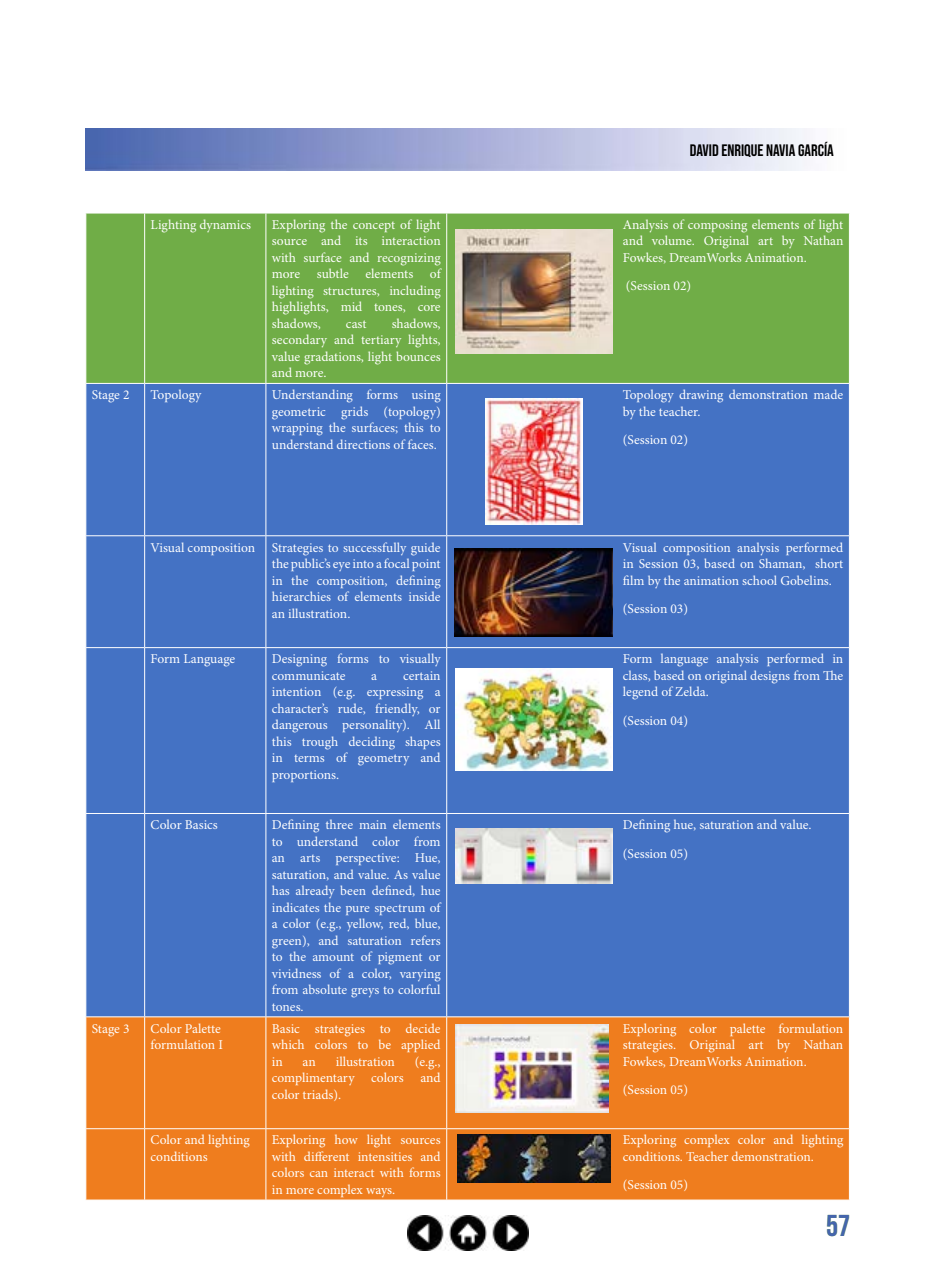
<style>
.page{position:relative;width:936px;height:1276px;background:#fff}
.page>*{position:absolute;margin:0;border:0;box-sizing:border-box;transform-origin:0 0}
.t1{font:30px "Bebas Neue";color:#4565ad}
.t2{font:16.5px "Bebas Neue";color:#000}
.t3{font:13.5px/16.5px "Minion Pro";color:#fff;text-align:justify}
</style>
<div class="page">
<img style="left:407px;top:1215px;width:121px;height:36px">
<div style="left:86px;top:214px;width:763px;height:169px;background:#70ad47"></div>
<div style="left:86px;top:384px;width:763px;height:632px;background:#4472c4"></div>
<div style="left:86px;top:1017px;width:763px;height:182px;background:#ef7d1e"></div>
<hr style="left:144px;top:213px;width:1px;height:170px;background:#fff">
<hr style="left:265px;top:213px;width:1px;height:170px;background:#fff">
<hr style="left:446px;top:213px;width:1px;height:170px;background:#fff">
<hr style="left:144px;top:384px;width:1px;height:151px;background:#fff">
<hr style="left:265px;top:384px;width:1px;height:151px;background:#fff">
<hr style="left:446px;top:384px;width:1px;height:151px;background:#fff">
<hr style="left:85px;top:535px;width:60px;height:1px;background:#fff">
<hr style="left:145px;top:535px;width:121px;height:1px;background:#fff">
<hr style="left:144px;top:536px;width:1px;height:111px;background:#fff">
<hr style="left:266px;top:535px;width:180px;height:1px;background:#fff">
<hr style="left:265px;top:536px;width:1px;height:111px;background:#fff">
<hr style="left:446px;top:535px;width:403px;height:1px;background:#fff">
<hr style="left:446px;top:536px;width:1px;height:111px;background:#fff">
<hr style="left:85px;top:647px;width:60px;height:1px;background:#fff">
<hr style="left:145px;top:647px;width:121px;height:1px;background:#fff">
<hr style="left:144px;top:648px;width:1px;height:165px;background:#fff">
<hr style="left:266px;top:647px;width:180px;height:1px;background:#fff">
<hr style="left:265px;top:648px;width:1px;height:165px;background:#fff">
<hr style="left:446px;top:647px;width:403px;height:1px;background:#fff">
<hr style="left:446px;top:648px;width:1px;height:165px;background:#fff">
<hr style="left:85px;top:813px;width:60px;height:1px;background:#fff">
<hr style="left:145px;top:813px;width:121px;height:1px;background:#fff">
<hr style="left:144px;top:814px;width:1px;height:202px;background:#fff">
<hr style="left:266px;top:813px;width:180px;height:1px;background:#fff">
<hr style="left:265px;top:814px;width:1px;height:202px;background:#fff">
<hr style="left:446px;top:813px;width:403px;height:1px;background:#fff">
<hr style="left:446px;top:814px;width:1px;height:202px;background:#fff">
<hr style="left:144px;top:1017px;width:1px;height:111px;background:#fff">
<hr style="left:265px;top:1017px;width:1px;height:111px;background:#fff">
<hr style="left:446px;top:1017px;width:1px;height:111px;background:#fff">
<hr style="left:85px;top:1128px;width:60px;height:1px;background:#fff">
<hr style="left:145px;top:1128px;width:121px;height:1px;background:#fff">
<hr style="left:144px;top:1129px;width:1px;height:70px;background:#fff">
<hr style="left:266px;top:1128px;width:180px;height:1px;background:#fff">
<hr style="left:265px;top:1129px;width:1px;height:70px;background:#fff">
<hr style="left:446px;top:1128px;width:403px;height:1px;background:#fff">
<hr style="left:446px;top:1129px;width:1px;height:70px;background:#fff">
<img style="left:455px;top:230px;width:157px;height:124px">
<img style="left:485px;top:399px;width:98px;height:125px">
<img style="left:454px;top:549px;width:158px;height:87px">
<img style="left:455px;top:669px;width:157px;height:101px">
<img style="left:455px;top:828px;width:157px;height:56px">
<img style="left:455px;top:1024px;width:153px;height:88px">
<img style="left:457px;top:1134px;width:153px;height:48px">
<img style="left:86px;top:128px;width:721px;height:43px">
<p class="t3" style="left:151px;top:217px;width:102px">Lighting dynamics</p>
<p class="t3" style="left:272px;top:217px;width:170px">Exploring the concept of light source and its interaction with surface and recognizing more subtle elements of lighting structures, including highlights, mid tones, core shadows,</p>
<p class="t3" style="left:272px;top:316px;width:170px;text-indent:120px">shadows, secondary and tertiary lights, value gradations, light bounces and more.</p>
<p class="t3" style="left:346px;top:316px;width:22px">cast</p>
<p class="t2" style="left:689px;top:141px;width:146px">DAVID ENRIQUE NAVIA GARCÍA</p>
<p class="t3" style="left:623px;top:217px;width:222px">Analysis of composing elements of light and volume. Original art by Nathan Fowkes, DreamWorks Animation.</p>
<p class="t3" style="left:626px;top:278px;width:67px">(Session 02)</p>
<p class="t3" style="left:92px;top:387px;width:39px">Stage 2</p>
<p class="t3" style="left:151px;top:387px;width:52px">Topology</p>
<p class="t3" style="left:272px;top:387px;width:170px">Understanding forms using geometric grids (topology) wrapping the surfaces; this to understand directions of faces.</p>
<p class="t3" style="left:623px;top:387px;width:222px">Topology drawing demonstration made by the teacher.</p>
<p class="t3" style="left:623px;top:432px;width:67px">(Session 02)</p>
<p class="t3" style="left:272px;top:539px;width:170px;text-indent:-121px">Visual composition Strategies to successfully guide the public’s eye into a focal point in the composition, defining hierarchies of elements inside an illustration.</p>
<p class="t3" style="left:622px;top:539px;width:222px">Visual composition analysis performed in Session 03, based on Shaman, short film by the animation school Gobelins.</p>
<p class="t3" style="left:622px;top:601px;width:67px">(Session 03)</p>
<p class="t3" style="left:151px;top:651px;width:86px">Form Language</p>
<p class="t3" style="left:272px;top:651px;width:170px">Designing forms to visually communicate</p>
<p class="t3" style="left:272px;top:668px;width:170px;text-indent:131px">certain intention (e.g. expressing a character’s rude, friendly, or dangerous personality). All this trough deciding shapes in terms of geometry and proportions.</p>
<p class="t3" style="left:371px;top:668px;width:7px">a</p>
<p class="t3" style="left:622px;top:651px;width:222px">Form language analysis performed in class, based on original designs from The legend of Zelda.</p>
<p class="t3" style="left:622px;top:713px;width:67px">(Session 04)</p>
<p class="t3" style="left:151px;top:817px;width:69px">Color Basics</p>
<p class="t3" style="left:272px;top:817px;width:170px">Defining three main elements to understand color from an arts perspective: Hue, saturation, and value. As value has already been defined, hue indicates the pure spectrum of a color (e.g., yellow, red, blue, green), and saturation refers to the amount of pigment or vividness of a color, varying from absolute greys to colorful tones.</p>
<p class="t3" style="left:622px;top:811px;width:190px;line-height:28.5px">Defining hue, saturation and value. (Session 05)</p>
<p class="t3" style="left:92px;top:1020px;width:39px">Stage 3</p>
<p class="t3" style="left:150px;top:1020px;width:74px">Color Palette formulation I</p>
<p class="t3" style="left:272px;top:1020px;width:170px">Basic strategies to decide which colors to be applied in</p>
<p class="t3" style="left:302px;top:1053px;width:15px">an</p>
<p class="t3" style="left:335px;top:1053px;width:61px">illustration</p>
<p class="t3" style="left:272px;top:1053px;width:170px;text-indent:143px">(e.g., complimentary colors and color triads).</p>
<p class="t3" style="left:622px;top:1020px;width:222px">Exploring color palette formulation strategies. Original art by Nathan Fowkes, DreamWorks Animation.</p>
<p class="t3" style="left:622px;top:1082px;width:67px">(Session 05)</p>
<p class="t3" style="left:150px;top:1132px;width:101px">Color and lighting conditions</p>
<p class="t3" style="left:272px;top:1132px;width:170px">Exploring how light sources with different intensities and colors can interact with forms in more complex ways.</p>
<p class="t3" style="left:622px;top:1132px;width:222px">Exploring complex color and lighting conditions. Teacher demonstration.</p>
<p class="t3" style="left:622px;top:1177px;width:67px">(Session 05)</p>
<h1 class="t1" style="left:826px;top:1208px;width:25px">57</h1>
</div>
